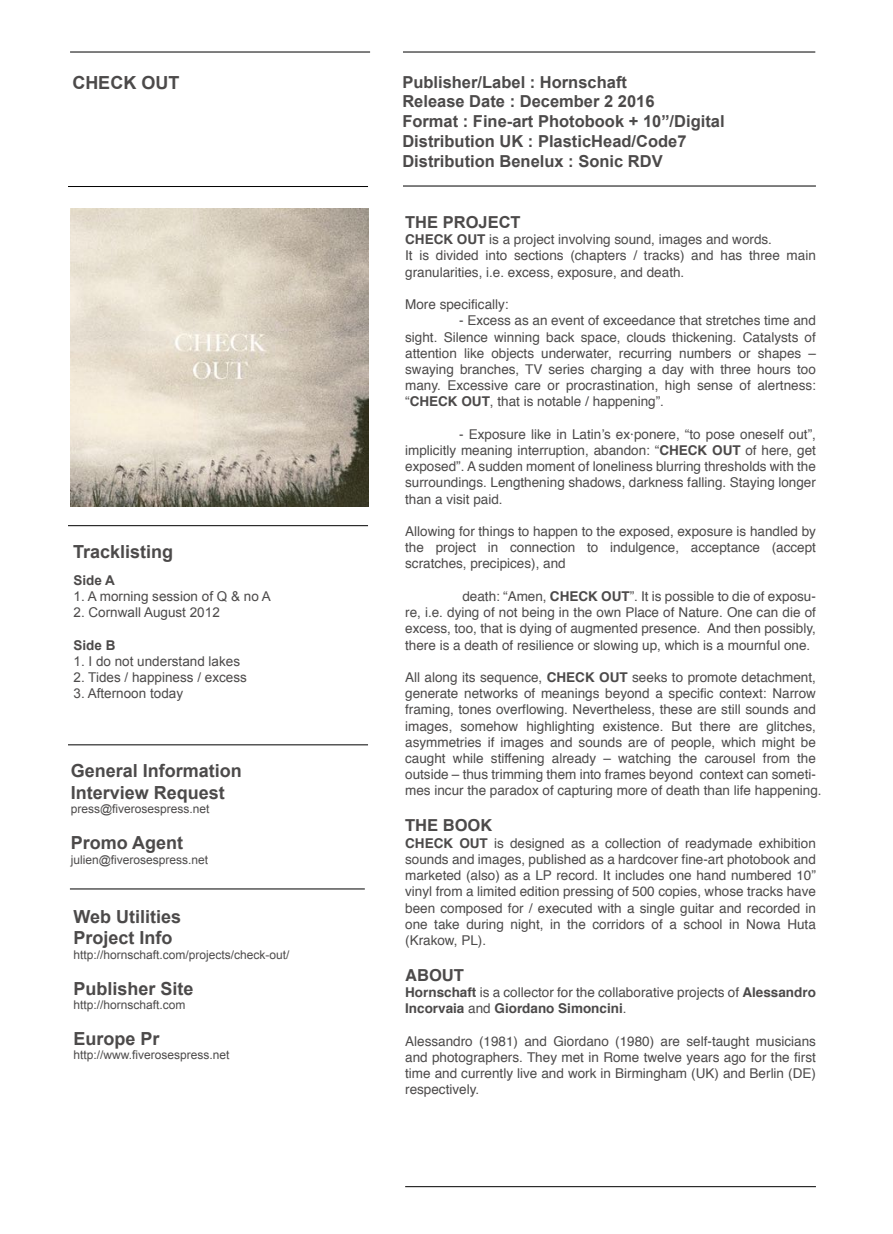
<style>
.page{position:relative;width:893px;height:1234px;background:#fff}
.page>*{position:absolute;margin:0;border:0;box-sizing:border-box;transform-origin:0 0}
.t1{font:700 18px/21.6px "Arial";color:#4c4a4a}
.t2{font:700 16.5px/19.8px "Arial";color:#4c4a4a}
.t3{font:700 16.5px "Helvetica";color:#4c4a4a}
.t4{font:13.5px/16.2px "Helvetica";color:#4c4a4a;text-align:justify}
.t5{font:13.5px "Arial";color:#4c4a4a}
.t6{font:700 13.5px/16.2px "Helvetica";color:#4c4a4a}
.t7{font:700 13.5px "Arial";color:#4c4a4a}
.t8{font:12px "Arial";color:#4c4a4a}
.s1{font-weight:700}
.s2{font-weight:400}
</style>
<div class="page">
<hr style="left:70px;top:52px;width:300px;height:1px;background:#000">
<hr style="left:403px;top:52px;width:412px;height:1px;background:#000">
<hr style="left:68px;top:186px;width:300px;height:1px;background:#000">
<hr style="left:403px;top:185px;width:413px;height:1px;background:#000">
<hr style="left:68px;top:525px;width:300px;height:1px;background:#000">
<hr style="left:70px;top:888px;width:295px;height:1px;background:#000">
<hr style="left:405px;top:1185px;width:411px;height:1px;background:#000">
<hr style="left:68px;top:744px;width:300px;height:1px;background:#000">
<img style="left:70px;top:209px;width:298px;height:297px">
<h1 class="t1" style="left:72px;top:72px;width:108px">CHECK OUT</h1>
<h1 class="t1" style="left:73px;top:541px;width:102px">Tracklisting</h1>
<p class="t7" style="left:74px;top:572px;width:43px">Side A</p>
<p class="t5" style="left:74px;top:588px;width:199px">1. A morning session of Q &amp; no A</p>
<p class="t5" style="left:74px;top:604px;width:148px">2. Cornwall August 2012</p>
<p class="t7" style="left:74px;top:637px;width:44px">Side B</p>
<p class="t5" style="left:74px;top:653px;width:168px">1. I do not understand lakes</p>
<p class="t5" style="left:74px;top:669px;width:175px">2. Tides / happiness / excess</p>
<p class="t5" style="left:74px;top:685px;width:111px">3. Afternoon today</p>
<h1 class="t1" style="left:71px;top:760px;width:173px">General Information<br>Interview Request</h1>
<p class="t8" style="left:71px;top:802px;width:140px">press@fiverosespress.net</p>
<h1 class="t1" style="left:71px;top:832px;width:114px">Promo Agent</h1>
<p class="t8" style="left:71px;top:852px;width:139px">julien@fiverosespress.net</p>
<h1 class="t1" style="left:74px;top:905px;width:109px">Web Utilities<br>Project Info</h1>
<p class="t8" style="left:74px;top:947px;width:218px">http://hornschaft.com/projects/check-out/</p>
<h1 class="t1" style="left:74px;top:977px;width:122px">Publisher Site</h1>
<p class="t8" style="left:74px;top:997px;width:114px">http://hornschaft.com</p>
<h1 class="t1" style="left:74px;top:1027px;width:88px">Europe Pr</h1>
<p class="t8" style="left:74px;top:1048px;width:158px">http://www.fiverosespress.net</p>
<p class="t2" style="left:402px;top:72px;width:324px">Publisher/Label : Hornschaft<br>Release Date : December 2 2016<br>Format : Fine-art Photobook + 10”/Digital Distribution UK : PlasticHead/Code7<br>Distribution Benelux : Sonic RDV</p>
<p class="t2" style="left:405px;top:212px;width:117px">THE PROJECT</p>
<p class="t4" style="left:405px;top:232px;width:412px;text-align:left"><span class="s1">CHECK OUT</span> is a project involving sound, images and words.<br>It is divided into sections (chapters / tracks) and has three main granularities, i.e. excess, exposure, and death.</p>
<p class="t4" style="left:405px;top:297px;width:105px">More specifically:</p>
<p class="t4" style="left:405px;top:313px;width:412px;text-indent:54px">- Excess as an event of exceedance that stretches time and sight. Silence winning back space, clouds thickening. Catalysts of attention like objects underwater, recurring numbers or shapes – swaying branches, TV series charging a day with three hours too many. Excessive care or procrastination, high sense of alertness: “<span class="s1">CHECK OUT</span>, that is notable / happening”.</p>
<p class="t4" style="left:405px;top:427px;width:412px;text-indent:54px">- Exposure like in Latin’s ex·ponere, “to pose oneself out”, implicitly meaning interruption, abandon: “<span class="s1">CHECK OUT</span> of here, get exposed”. A sudden moment of loneliness blurring thresholds with the surroundings. Lengthening shadows, darkness falling. Staying longer than a visit paid.</p>
<p class="t4" style="left:405px;top:524px;width:412px">Allowing for things to happen to the exposed, exposure is handled by the project in connection to indulgence, acceptance (accept scratches, precipices), and</p>
<p class="t4" style="left:405px;top:589px;width:412px;text-indent:57px">death: “Amen, <span class="s1">CHECK OUT</span>”. It is possible to die of exposu&shy;re, i.e. dying of not being in the own Place of Nature. One can die of excess, too, that is dying of augmented presence. And then possibly, there is a death of resilience or slowing up, which is a mournful one.</p>
<p class="t4" style="left:405px;top:670px;width:418px;text-align:left">All along its sequence, <span class="s1">CHECK OUT</span> seeks to promote detachment, generate networks of meanings beyond a specific context: Narrow framing, tones overflowing. Nevertheless, these are still sounds and images, somehow highlighting existence. But there are glitches, asymmetries if images and sounds are of people, which might be caught while stiffening already – watching the carousel from the outside – thus trimming them into frames beyond context can someti&shy;mes incur the paradox of capturing more of death than life happening.</p>
<p class="t3" style="left:405px;top:818px;width:89px">THE BOOK</p>
<p class="t4" style="left:405px;top:835px;width:412px"><span class="s1">CHECK OUT</span> is designed as a collection of readymade exhibition sounds and images, published as a hardcover fine-art photobook and marketed (also) as a LP record. It includes one hand numbered 10” vinyl from a limited edition pressing of 500 copies, whose tracks have been composed for / executed with a single guitar and recorded in one take during night, in the corridors of a school in Nowa Huta (Krakow, PL).</p>
<p class="t3" style="left:405px;top:968px;width:60px">ABOUT</p>
<p class="t6" style="left:405px;top:985px;width:412px">Hornschaft <span class="s2">is a collector for the collaborative projects of</span> Alessandro<br>Incorvaia <span class="s2">and</span> Giordano Simoncini<span class="s2">.</span></p>
<p class="t4" style="left:405px;top:1033px;width:412px">Alessandro (1981) and Giordano (1980) are self-taught musicians and photographers. They met in Rome twelve years ago for the first time and currently live and work in Birmingham (UK) and Berlin (DE) respectively.</p>
</div>
